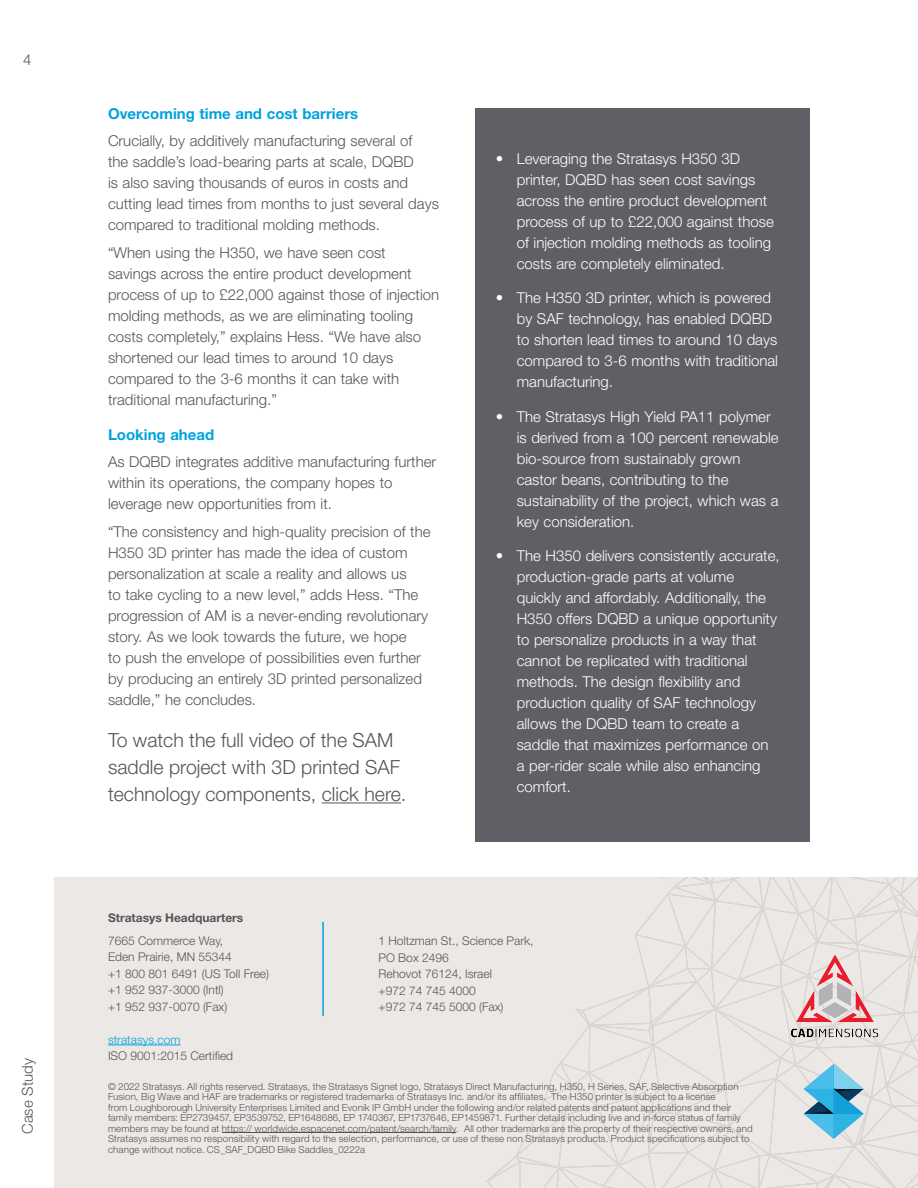
<style>
.page{position:relative;width:918px;height:1188px;background:#fff}
.page>*{position:absolute;margin:0;border:0;box-sizing:border-box;transform-origin:0 0}
.t1{font:300 19.5px/27px "Helvetica Neue LT Std";color:#54555a}
.t2{font:300 15px/21px "Helvetica Neue LT Std";color:#54555a}
.t3{font:300 15px/21px "Helvetica Neue LT Std";color:#fff}
.t4{font:700 15px "Helvetica Neue LT Std";color:#00a2df}
.t5{font:300 12px/16.5px "Helvetica Neue LT Std";color:#54555a}
.t6{font:700 12px "Helvetica Neue LT Std";color:#54555a}
.t7{font:300 12px "Helvetica Neue LT Std";color:#00a2df}
.t8{font:300 9.75px/10.5px "Helvetica Neue LT Std";letter-spacing:.01em;color:#54555a}
</style>
<div class="page">
<div style="left:54px;top:878px;width:864px;height:310px;background:#ece8e5"></div>
<hr style="left:322px;top:922px;width:2px;height:94px;background:#00a2df">
<svg style="left:486px;top:878px;width:432px;height:310px"></svg>
<hr style="left:108px;top:1045px;width:72px;height:1px;background:#00a2df">
<hr style="left:222px;top:1132px;width:234px;height:1px;background:#54555a">
<div style="left:476px;top:108px;width:334px;height:733px;background:#5f6065"></div>
<hr style="left:322px;top:802px;width:79px;height:1px;background:#54555a">
<img style="left:781px;top:940px;width:108px;height:107px">
<p class="t2" style="left:23px;top:49px;width:10px">4</p>
<p class="t2" style="left:17px;top:1134px;width:77px;rotate:-90deg">Case Study</p>
<p class="t4" style="left:108px;top:104px;width:252px">Overcoming time and cost barriers</p>
<p class="t2" style="left:108px;top:130px;width:332px">Crucially, by additively manufacturing several of<br>the saddle’s load-bearing parts at scale, DQBD<br>is also saving thousands of euros in costs and cutting lead times from months to just several days compared to traditional molding methods.</p>
<p class="t2" style="left:108px;top:242px;width:333px">“When using the H350, we have seen cost<br>savings across the entire product development process of up to £22,000 against those of injection molding methods, as we are eliminating tooling costs completely,” explains Hess. “We have also shortened our lead times to around 10 days compared to the 3-6 months it can take with traditional manufacturing.”</p>
<p class="t4" style="left:108px;top:425px;width:108px">Looking ahead</p>
<p class="t2" style="left:108px;top:451px;width:330px">As DQBD integrates additive manufacturing further within its operations, the company hopes to leverage new opportunities from it.</p>
<p class="t2" style="left:108px;top:521px;width:324px">“The consistency and high-quality precision of the H350 3D printer has made the idea of custom personalization at scale a reality and allows us<br>to take cycling to a new level,” adds Hess. “The progression of AM is a never-ending revolutionary story. As we look towards the future, we hope<br>to push the envelope of possibilities even further by producing an entirely 3D printed personalized saddle,” he concludes.</p>
<h1 class="t1" style="left:108px;top:726px;width:300px">To watch the full video of the SAM saddle project with 3D printed SAF technology components, click here.</h1>
<p class="t3" style="left:517px;top:148px;width:259px;text-indent:-21px">• Leveraging the Stratasys H350 3D printer, DQBD has seen cost savings across the entire product development process of up to £22,000 against those of injection molding methods as tooling costs are completely eliminated.</p>
<p class="t3" style="left:517px;top:287px;width:263px;text-indent:-21px">• The H350 3D printer, which is powered by SAF technology, has enabled DQBD to shorten lead times to around 10 days compared to 3-6 months with traditional manufacturing.</p>
<p class="t3" style="left:517px;top:406px;width:263px;text-indent:-21px">• The Stratasys High Yield PA11 polymer is derived from a 100 percent renewable bio-source from sustainably grown castor beans, contributing to the sustainability of the project, which was a key consideration.</p>
<p class="t3" style="left:517px;top:545px;width:264px;text-indent:-21px">• The H350 delivers consistently accurate, production-grade parts at volume quickly and affordably. Additionally, the H350 offers DQBD a unique opportunity to personalize products in a way that cannot be replicated with traditional methods. The design flexibility and production quality of SAF technology allows the DQBD team to create a saddle that maximizes performance on a per-rider scale while also enhancing comfort.</p>
<p class="t6" style="left:108px;top:911px;width:137px">Stratasys Headquarters</p>
<p class="t5" style="left:108px;top:932px;width:163px">7665 Commerce Way,<br>Eden Prairie, MN 55344<br>+1 800 801 6491 (US Toll Free) +1 952 937-3000 (Intl)<br>+1 952 937-0070 (Fax)</p>
<p class="t7" style="left:108px;top:1032px;width:74px">stratasys.com</p>
<p class="t5" style="left:108px;top:1047px;width:127px">ISO 9001:2015 Certified</p>
<p class="t8" style="left:108px;top:1081px;width:646px">© 2022 Stratasys. All rights reserved. Stratasys, the Stratasys Signet logo, Stratasys Direct Manufacturing, H350, H Series, SAF, Selective Absorption Fusion, Big Wave and HAF are trademarks or registered trademarks of Stratasys Inc. and/or its affiliates. The H350 printer is subject to a license<br>from Loughborough University Enterprises Limited and Evonik IP GmbH under the following and/or related patents and patent applications and their family members: EP2739457, EP3539752, EP1648686, EP 1740367, EP1737646, EP1459871. Further details including live and in-force status of family members may be found at https:// worldwide.espacenet.com/patent/search/family. All other trademarks are the property of their respective owners, and Stratasys assumes no responsibility with regard to the selection, performance, or use of these non Stratasys products. Product specifications subject to change without notice. CS_SAF_DQBD Bike Saddles_0222a</p>
<p class="t5" style="left:379px;top:933px;width:156px">1 Holtzman St., Science Park,<br>PO Box 2496<br>Rehovot 76124, Israel<br>+972 74 745 4000<br>+972 74 745 5000 (Fax)</p>
</div>
